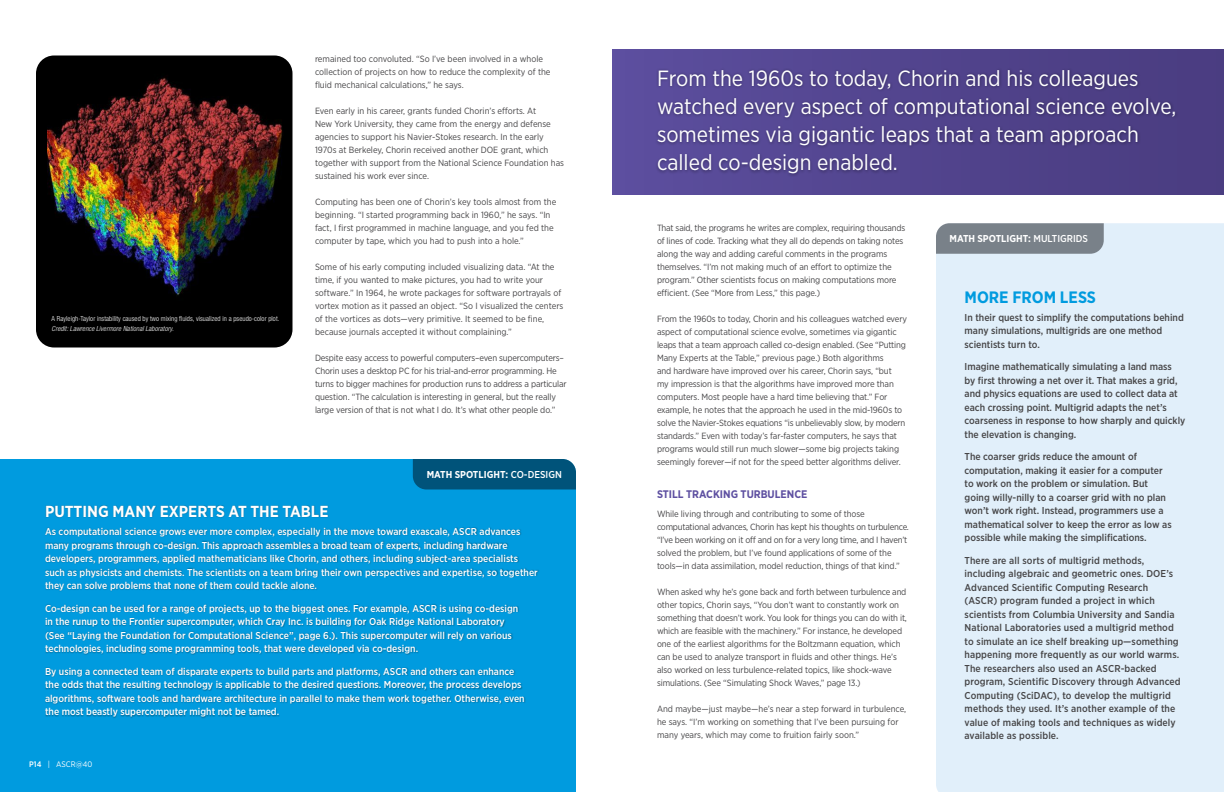
<style>
.page{position:relative;width:1224px;height:792px;background:#fff}
.page>*{position:absolute;margin:0;border:0;box-sizing:border-box;transform-origin:0 0}
.t1{font:22px/28px "Gotham Narrow";color:#fff}
.t2{font:700 16.5px "Gotham Narrow";color:#009bdf}
.t3{font:700 16px "Gotham Narrow";color:#fff}
.t4{font:700 11px "Gotham Narrow";color:#5e50a1}
.t5{font:500 10px/13.5px "Gotham Narrow";color:#464547}
.t6{font:500 10px/13.5px "Gotham Narrow";color:#fff}
.t7{font:700 10px "Gotham Narrow";color:#fff}
.t8{font:9px/13px "Gotham Narrow";letter-spacing:-.01em;color:#464547}
.t9{font:8px "Gotham Narrow";color:#fff}
.t10{font:300 condensed 7px "Helvetica Neue LT Std";letter-spacing:.01em;color:#fff}
.t11{font:italic 300 condensed 7px "Helvetica Neue LT Std";letter-spacing:.01em;color:#fff}
.s1{font-weight:500}
</style>
<div class="page">
<div style="left:936px;top:223px;width:288px;height:569px;background:#e1effa"></div>
<svg style="left:936px;top:223px;width:168px;height:31px;background:#7c848c"></svg>
<div style="left:0;top:459px;width:576px;height:333px;background:#009bdf"></div>
<div style="left:413px;top:459px;width:163px;height:31px;background:#00537a"></div>
<div style="left:36px;top:56px;width:256px;height:292px;background:#000;border-radius:18px"></div>
<img style="left:47px;top:77px;width:236px;height:218px">
<div style="left:45px;top:505px;width:494px;height:213px;background:#000;opacity:.35"></div>
<div style="left:612px;top:49px;width:612px;height:145px;background:linear-gradient(to right,#5c4e9e,#493c7f)"></div>
<div style="left:655px;top:68px;width:524px;height:109px;background:#000;opacity:.35"></div>
<p class="t10" style="left:52px;top:315px;width:229px">A Rayleigh-Taylor instability caused by two mixing fluids, visualized in a pseudo-color plot.</p>
<p class="t11" style="left:52px;top:325px;width:124px">Credit: Lawrence Livermore National Laboratory.</p>
<p class="t8" style="left:315px;top:52px;width:237px">remained too convoluted. “So I’ve been involved in a whole collection of projects on how to reduce the complexity of the fluid mechanical calculations,” he says.</p>
<p class="t8" style="left:315px;top:104px;width:251px">Even early in his career, grants funded Chorin’s efforts. At<br>New York University, they came from the energy and defense agencies to support his Navier-Stokes research. In the early 1970s at Berkeley, Chorin received another DOE grant, which together with support from the National Science Foundation has sustained his work ever since.</p>
<p class="t8" style="left:315px;top:195px;width:243px">Computing has been one of Chorin’s key tools almost from the beginning. “I started programming back in 1960,” he says. “In fact, I first programmed in machine language, and you fed the computer by tape, which you had to push into a hole.”</p>
<p class="t8" style="left:315px;top:260px;width:250px">Some of his early computing included visualizing data. “At the time, if you wanted to make pictures, you had to write your software.” In 1964, he wrote packages for software portrayals of vortex motion as it passed an object. “So I visualized the centers of the vortices as dots—very primitive. It seemed to be fine, because journals accepted it without complaining.”</p>
<p class="t8" style="left:315px;top:351px;width:253px">Despite easy access to powerful computers–even supercomputers– Chorin uses a desktop PC for his trial-and-error programming. He turns to bigger machines for production runs to address a particular question. “The calculation is interesting in general, but the really large version of that is not what I do. It’s what other people do.”</p>
<p class="t7" style="left:427px;top:468px;width:137px">MATH SPOTLIGHT: <span class="s1">CO-DESIGN</span></p>
<h3 class="t3" style="left:45px;top:501px;width:285px">PUTTING MANY EXPERTS AT THE TABLE</h3>
<p class="t6" style="left:45px;top:525px;width:494px">As computational science grows ever more complex, especially in the move toward exascale, ASCR advances many programs through co-design. This approach assembles a broad team of experts, including hardware developers, programmers, applied mathematicians like Chorin, and others, including subject-area specialists such as physicists and chemists. The scientists on a team bring their own perspectives and expertise, so together they can solve problems that none of them could tackle alone.</p>
<p class="t6" style="left:45px;top:601px;width:475px">Co-design can be used for a range of projects, up to the biggest ones. For example, ASCR is using co-design in the runup to the Frontier supercomputer, which Cray Inc. is building for Oak Ridge National Laboratory (See “Laying the Foundation for Computational Science”, page 6.). This supercomputer will rely on various technologies, including some programming tools, that were developed via co-design.</p>
<p class="t6" style="left:45px;top:664px;width:481px">By using a connected team of disparate experts to build parts and platforms, ASCR and others can enhance the odds that the resulting technology is applicable to the desired questions. Moreover, the process develops algorithms, software tools and hardware architecture in parallel to make them work together. Otherwise, even the most beastly supercomputer might not be tamed.</p>
<p class="t9" style="left:29px;top:759px;width:64px"><span class="s1">P14</span> | ASCR@40</p>
<h1 class="t1" style="left:657px;top:64px;width:521px">From the 1960s to today, Chorin and his colleagues watched every aspect of computational science evolve, sometimes via gigantic leaps that a team approach called co-design enabled.</h1>
<p class="t8" style="left:657px;top:221px;width:250px">That said, the programs he writes are complex, requiring thousands of lines of code. Tracking what they all do depends on taking notes along the way and adding careful comments in the programs themselves. “I’m not making much of an effort to optimize the program.” Other scientists focus on making computations more efficient. (See “More from Less,” this page.)</p>
<p class="t8" style="left:657px;top:312px;width:252px">From the 1960s to today, Chorin and his colleagues watched every aspect of computational science evolve, sometimes via gigantic leaps that a team approach called co-design enabled. (See “Putting Many Experts at the Table,” previous page.) Both algorithms<br>and hardware have improved over his career, Chorin says, “but<br>my impression is that the algorithms have improved more than computers. Most people have a hard time believing that.” For example, he notes that the approach he used in the mid-1960s to solve the Navier-Stokes equations “is unbelievably slow, by modern standards.” Even with today’s far-faster computers, he says that programs would still run much slower—some big projects taking seemingly forever—if not for the speed better algorithms deliver.</p>
<p class="t4" style="left:657px;top:487px;width:152px">STILL TRACKING TURBULENCE</p>
<p class="t8" style="left:657px;top:507px;width:253px">While living through and contributing to some of those computational advances, Chorin has kept his thoughts on turbulence. “I’ve been working on it off and on for a very long time, and I haven’t solved the problem, but I’ve found applications of some of the tools—in data assimilation, model reduction, things of that kind.”</p>
<p class="t8" style="left:657px;top:585px;width:251px">When asked why he’s gone back and forth between turbulence and other topics, Chorin says, “You don’t want to constantly work on something that doesn’t work. You look for things you can do with it, which are feasible with the machinery.” For instance, he developed one of the earliest algorithms for the Boltzmann equation, which can be used to analyze transport in fluids and other things. He’s also worked on less turbulence-related topics, like shock-wave simulations. (See “Simulating Shock Waves,” page 13.)</p>
<p class="t8" style="left:657px;top:702px;width:251px">And maybe—just maybe—he’s near a step forward in turbulence, he says. “I’m working on something that I’ve been pursuing for many years, which may come to fruition fairly soon.”</p>
<p class="t7" style="left:950px;top:232px;width:140px">MATH SPOTLIGHT: <span class="s1">MULTIGRIDS</span></p>
<h2 class="t2" style="left:965px;top:286px;width:133px">MORE FROM LESS</h2>
<p class="t5" style="left:965px;top:310px;width:221px">In their quest to simplify the computations behind many simulations, multigrids are one method scientists turn to.</p>
<p class="t5" style="left:965px;top:360px;width:222px">Imagine mathematically simulating a land mass<br>by first throwing a net over it. That makes a grid, and physics equations are used to collect data at each crossing point. Multigrid adapts the net’s coarseness in response to how sharply and quickly the elevation is changing.</p>
<p class="t5" style="left:965px;top:450px;width:209px">The coarser grids reduce the amount of computation, making it easier for a computer to work on the problem or simulation. But going willy-nilly to a coarser grid with no plan won’t work right. Instead, programmers use a mathematical solver to keep the error as low as possible while making the simplifications.</p>
<p class="t5" style="left:965px;top:553px;width:218px">There are all sorts of multigrid methods, including algebraic and geometric ones. DOE’s Advanced Scientific Computing Research (ASCR) program funded a project in which scientists from Columbia University and Sandia National Laboratories used a multigrid method to simulate an ice shelf breaking up—something happening more frequently as our world warms.<br>The researchers also used an ASCR-backed program, Scientific Discovery through Advanced Computing (SciDAC), to develop the multigrid methods they used. It’s another example of the value of making tools and techniques as widely available as possible.</p>
</div>
